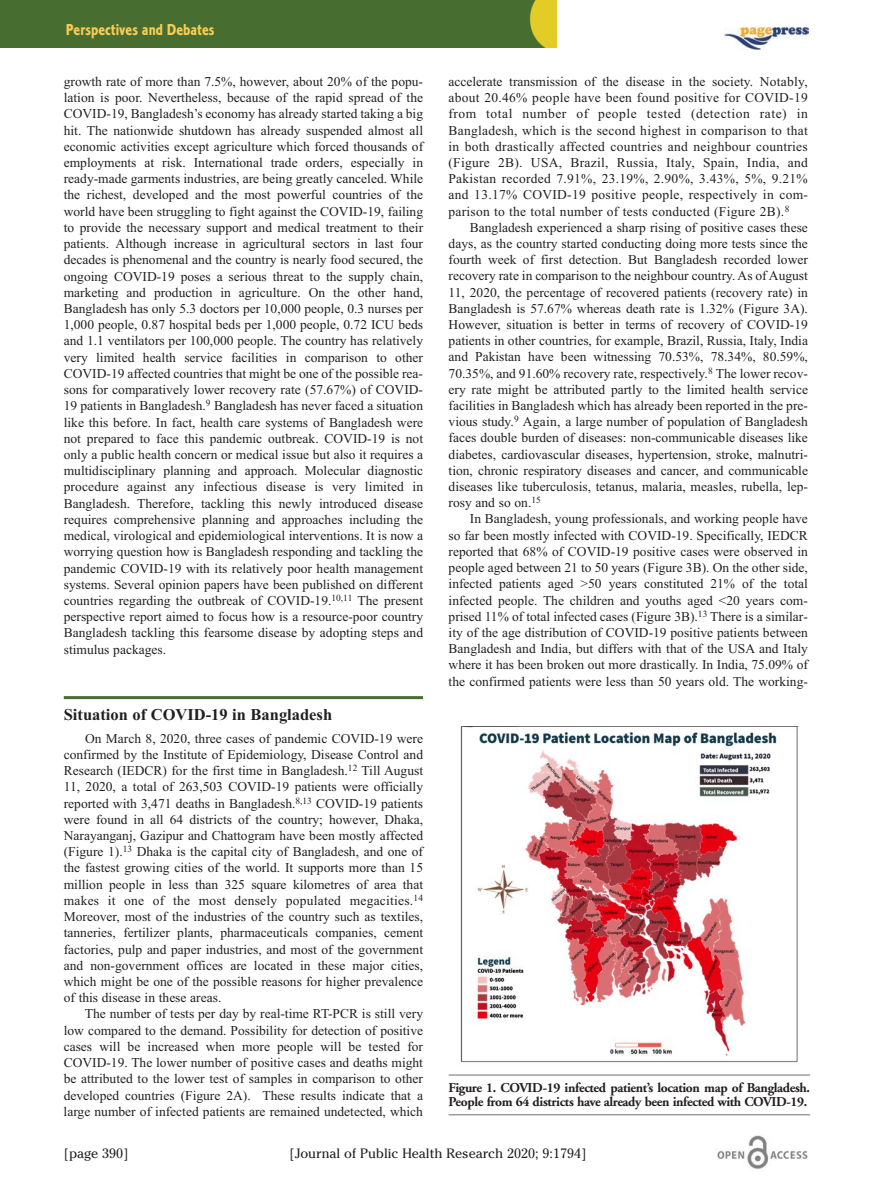
<style>
.page{position:relative;width:893px;height:1191px;background:#fff}
.page>*{position:absolute;margin:0;border:0;box-sizing:border-box;transform-origin:0 0}
.t1{font:700 16.5px "Times New Roman";color:#231f20}
.t2{font:16.5px "Corinthian Bold Condensed Plain";color:#f9cc53}
.t3{font:13.5px/16.2px "Times New Roman";color:#231f20;text-align:justify}
.t4{font:700 13.5px/13.5px "Adobe Garamond";letter-spacing:-.025em;color:#231f20}
.t5{font:13.5px "Cheltenham";color:#231f20}
</style>
<div class="page">
<hr style="left:64px;top:696px;width:359px;height:3px;background:#486d30">
<img style="left:717px;top:1135px;width:91px;height:34px">
<div style="left:0;top:0;width:556px;height:48px;background:#476e2f"></div>
<img style="left:724px;top:26px;width:84px;height:24px">
<hr style="left:449px;top:1074px;width:361px;height:1px;background:#6c6d70">
<hr style="left:449px;top:1114px;width:361px;height:1px;background:#6c6d70">
<img style="left:460px;top:726px;width:339px;height:337px">
<p class="t2" style="left:66px;top:24px;width:150px">Perspectives and Debates</p>
<p class="t3" style="left:64px;top:73px;width:361px">growth rate of more than 7.5%, however, about 20% of the popu&shy;lation is poor. Nevertheless, because of the rapid spread of the COVID-19, Bangladesh’s economy has already started taking a big hit. The nationwide shutdown has already suspended almost all economic activities except agriculture which forced thousands of employments at risk. International trade orders, especially in ready-made garments industries, are being greatly canceled. While the richest, developed and the most powerful countries of the world have been struggling to fight against the COVID-19, failing to provide the necessary support and medical treatment to their patients. Although increase in agricultural sectors in last four decades is phenomenal and the country is nearly food secured, the ongoing COVID-19 poses a serious threat to the supply chain, marketing and production in agriculture. On the other hand, Bangladesh has only 5.3 doctors per 10,000 people, 0.3 nurses per 1,000 people, 0.87 hospital beds per 1,000 people, 0.72 ICU beds and 1.1 ventilators per 100,000 people. The country has relatively very limited health service facilities in comparison to other COVID-19 affected countries that might be one of the possible rea&shy;sons for comparatively lower recovery rate (57.67%) of COVID-19 patients in Bangladesh.<sup>9</sup> Bangladesh has never faced a situation like this before. In fact, health care systems of Bangladesh were not prepared to face this pandemic outbreak. COVID-19 is not only a public health concern or medical issue but also it requires a multidisciplinary planning and approach. Molecular diagnostic procedure against any infectious disease is very limited in Bangladesh. Therefore, tackling this newly introduced disease requires comprehensive planning and approaches including the medical, virological and epidemiological interventions. It is now a worrying question how is Bangladesh responding and tackling the pandemic COVID-19 with its relatively poor health management systems. Several opinion papers have been published on different countries regarding the outbreak of COVID-19.<sup>10,11</sup> The present perspective report aimed to focus how is a resource-poor country Bangladesh tackling this fearsome disease by adopting steps and stimulus packages.</p>
<p class="t1" style="left:64px;top:705px;width:270px">Situation of COVID-19 in Bangladesh</p>
<p class="t3" style="left:64px;top:730px;width:361px;text-indent:21px">On March 8, 2020, three cases of pandemic COVID-19 were confirmed by the Institute of Epidemiology, Disease Control and Research (IEDCR) for the first time in Bangladesh.<sup>12</sup> Till August 11, 2020, a total of 263,503 COVID-19 patients were officially reported with 3,471 deaths in Bangladesh.<sup>8,13</sup> COVID-19 patients were found in all 64 districts of the country; however, Dhaka, Narayanganj, Gazipur and Chattogram have been mostly affected (Figure 1).<sup>13</sup> Dhaka is the capital city of Bangladesh, and one of the fastest growing cities of the world. It supports more than 15 million people in less than 325 square kilometres of area that makes it one of the most densely populated megacities.<sup>14<br></sup>Moreover, most of the industries of the country such as textiles, tanneries, fertilizer plants, pharmaceuticals companies, cement factories, pulp and paper industries, and most of the government and non-government offices are located in these major cities, which might be one of the possible reasons for higher prevalence of this disease in these areas.</p>
<p class="t3" style="left:64px;top:1005px;width:361px;text-indent:21px">The number of tests per day by real-time RT-PCR is still very low compared to the demand. Possibility for detection of positive cases will be increased when more people will be tested for COVID-19. The lower number of positive cases and deaths might be attributed to the lower test of samples in comparison to other developed countries (Figure 2A). These results indicate that a large number of infected patients are remained undetected, which</p>
<p class="t3" style="left:448px;top:73px;width:361px">accelerate transmission of the disease in the society. Notably, about 20.46% people have been found positive for COVID-19 from total number of people tested (detection rate) in Bangladesh, which is the second highest in comparison to that in both drastically affected countries and neighbour countries (Figure 2B). USA, Brazil, Russia, Italy, Spain, India, and Pakistan recorded 7.91%, 23.19%, 2.90%, 3.43%, 5%, 9.21% and 13.17% COVID-19 positive people, respectively in com&shy;parison to the total number of tests conducted (Figure 2B).<sup>8</sup></p>
<p class="t3" style="left:449px;top:219px;width:361px;text-indent:21px">Bangladesh experienced a sharp rising of positive cases these days, as the country started conducting doing more tests since the fourth week of first detection. But Bangladesh recorded lower recovery rate in comparison to the neighbour country. As of August 11, 2020, the percentage of recovered patients (recovery rate) in Bangladesh is 57.67% whereas death rate is 1.32% (Figure 3A).<br>However, situation is better in terms of recovery of COVID-19 patients in other countries, for example, Brazil, Russia, Italy, India and Pakistan have been witnessing 70.53%, 78.34%, 80.59%, 70.35%, and 91.60% recovery rate, respectively.<sup>8</sup> The lower recov&shy;ery rate might be attributed partly to the limited health service facilities in Bangladesh which has already been reported in the pre&shy;vious study.<sup>9</sup> Again, a large number of population of Bangladesh faces double burden of diseases: non-communicable diseases like diabetes, cardiovascular diseases, hypertension, stroke, malnutri&shy;tion, chronic respiratory diseases and cancer, and communicable diseases like tuberculosis, tetanus, malaria, measles, rubella, lep&shy;rosy and so on.<sup>15</sup></p>
<p class="t3" style="left:449px;top:511px;width:361px;text-indent:21px">In Bangladesh, young professionals, and working people have so far been mostly infected with COVID-19. Specifically, IEDCR reported that 68% of COVID-19 positive cases were observed in people aged between 21 to 50 years (Figure 3B). On the other side, infected patients aged &gt;50 years constituted 21% of the total infected people. The children and youths aged &lt;20 years com&shy;prised 11% of total infected cases (Figure 3B).<sup>13</sup> There is a similar&shy;ity of the age distribution of COVID-19 positive patients between Bangladesh and India, but differs with that of the USA and Italy where it has been broken out more drastically. In India, 75.09% of the confirmed patients were less than 50 years old. The working-</p>
<p class="t4" style="left:449px;top:1082px;width:363px">Figure 1. COVID-19 infected patient’s location map of Bangladesh.<br>People from 64 districts have already been infected with COVID-19.</p>
<p class="t5" style="left:64px;top:1145px;width:66px">[page 390]</p>
<p class="t5" style="left:289px;top:1145px;width:299px">[Journal of Public Health Research 2020; 9:1794]</p>
</div>
